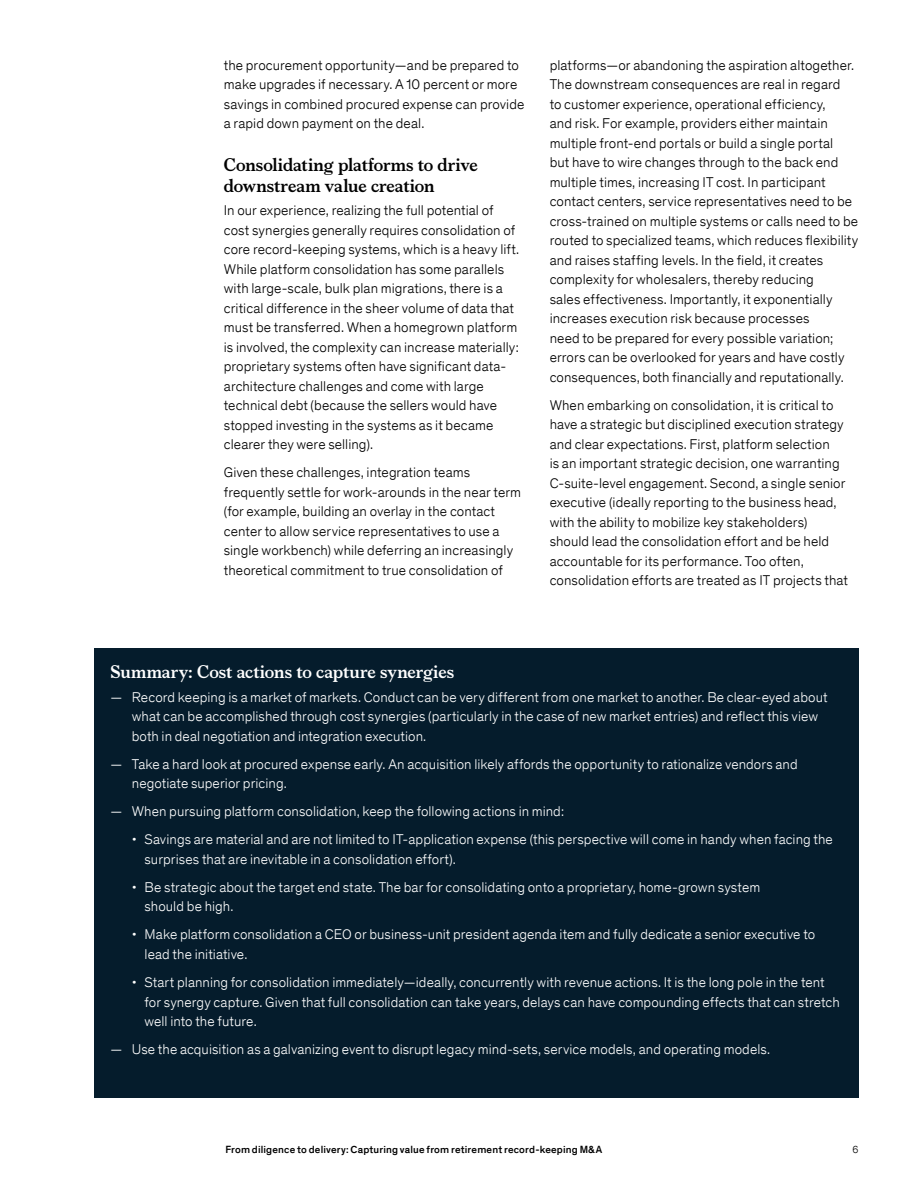
<style>
.page{position:relative;width:918px;height:1188px;background:#fff}
.page>*{position:absolute;margin:0;border:0;box-sizing:border-box;transform-origin:0 0}
.Body_heading___Level{font:700 18px/21px "Bower";letter-spacing:-.005em;color:#000}
.Body_heading___Level-2{font:700 18px "Bower";letter-spacing:-.005em;color:#fff}
.Body_text{font:300 14.25px/19.5px "Theinhardt Pan TT";letter-spacing:.005em;color:#000}
.t1{font:300 14.25px/19.5px "Theinhardt Pan TT";letter-spacing:.005em;color:#fff}
.t2{font:500 10.5px "Theinhardt Pan TT";letter-spacing:.015em;color:#000}
.t3{font:300 10.5px "Theinhardt Pan TT";color:#000}
</style>
<div class="page">
<div style="left:94px;top:648px;width:764px;height:449px;background:#051c2c"></div>
<p class="Body_text" style="left:224px;top:55px;width:302px">the procurement opportunity—and be prepared to make upgrades if necessary. A 10 percent or more savings in combined procured expense can provide a rapid down payment on the deal.</p>
<h3 class="Body_heading___Level" style="left:224px;top:153px;width:256px">Consolidating platforms to drive downstream value creation</h3>
<p class="Body_text" style="left:224px;top:200px;width:297px">In our experience, realizing the full potential of cost synergies generally requires consolidation of core record-keeping systems, which is a heavy lift.<br>While platform consolidation has some parallels with large-scale, bulk plan migrations, there is a critical difference in the sheer volume of data that must be transferred. When a homegrown platform is involved, the complexity can increase materially: proprietary systems often have significant data&shy;architecture challenges and come with large technical debt (because the sellers would have stopped investing in the systems as it became clearer they were selling).</p>
<p class="Body_text" style="left:224px;top:462px;width:299px">Given these challenges, integration teams frequently settle for work-arounds in the near term (for example, building an overlay in the contact center to allow service representatives to use a single workbench) while deferring an increasingly theoretical commitment to true consolidation of</p>
<p class="Body_text" style="left:550px;top:55px;width:310px">platforms—or abandoning the aspiration altogether.<br>The downstream consequences are real in regard<br>to customer experience, operational efficiency,<br>and risk. For example, providers either maintain multiple front-end portals or build a single portal<br>but have to wire changes through to the back end multiple times, increasing IT cost. In participant contact centers, service representatives need to be cross-trained on multiple systems or calls need to be routed to specialized teams, which reduces flexibility and raises staffing levels. In the field, it creates complexity for wholesalers, thereby reducing<br>sales effectiveness. Importantly, it exponentially increases execution risk because processes<br>need to be prepared for every possible variation; errors can be overlooked for years and have costly consequences, both financially and reputationally.</p>
<p class="Body_text" style="left:550px;top:395px;width:300px">When embarking on consolidation, it is critical to have a strategic but disciplined execution strategy and clear expectations. First, platform selection<br>is an important strategic decision, one warranting C-suite-level engagement. Second, a single senior executive (ideally reporting to the business head, with the ability to mobilize key stakeholders) should lead the consolidation effort and be held accountable for its performance. Too often, consolidation efforts are treated as IT projects that</p>
<h3 class="Body_heading___Level-2" style="left:111px;top:659px;width:345px">Summary: Cost actions to capture synergies</h3>
<p class="t1" style="left:132px;top:687px;width:697px;text-indent:-21px">— Record keeping is a market of markets. Conduct can be very different from one market to another. Be clear-eyed about what can be accomplished through cost synergies (particularly in the case of new market entries) and reflect this view both in deal negotiation and integration execution.</p>
<p class="t1" style="left:132px;top:754px;width:667px;text-indent:-21px">— Take a hard look at procured expense early. An acquisition likely affords the opportunity to rationalize vendors and negotiate superior pricing.</p>
<p class="t1" style="left:111px;top:801px;width:455px">— When pursuing platform consolidation, keep the following actions in mind:</p>
<p class="t1" style="left:145px;top:829px;width:690px;text-indent:-13px">• Savings are material and are not limited to IT-application expense (this perspective will come in handy when facing the surprises that are inevitable in a consolidation effort).</p>
<p class="t1" style="left:145px;top:877px;width:617px;text-indent:-13px">• Be strategic about the target end state. The bar for consolidating onto a proprietary, home-grown system should be high.</p>
<p class="t1" style="left:145px;top:924px;width:672px;text-indent:-13px">• Make platform consolidation a CEO or business-unit president agenda item and fully dedicate a senior executive to lead the initiative.</p>
<p class="t1" style="left:145px;top:972px;width:697px;text-indent:-13px">• Start planning for consolidation immediately—ideally, concurrently with revenue actions. It is the long pole in the tent for synergy capture. Given that full consolidation can take years, delays can have compounding effects that can stretch well into the future.</p>
<p class="t1" style="left:111px;top:1039px;width:661px">— Use the acquisition as a galvanizing event to disrupt legacy mind-sets, service models, and operating models.</p>
<p class="t2" style="left:225px;top:1142px;width:378px">From diligence to delivery: Capturing value from retirement record-keeping M&amp;A</p>
<p class="t3" style="left:853px;top:1142px;width:7px">6</p>
</div>
